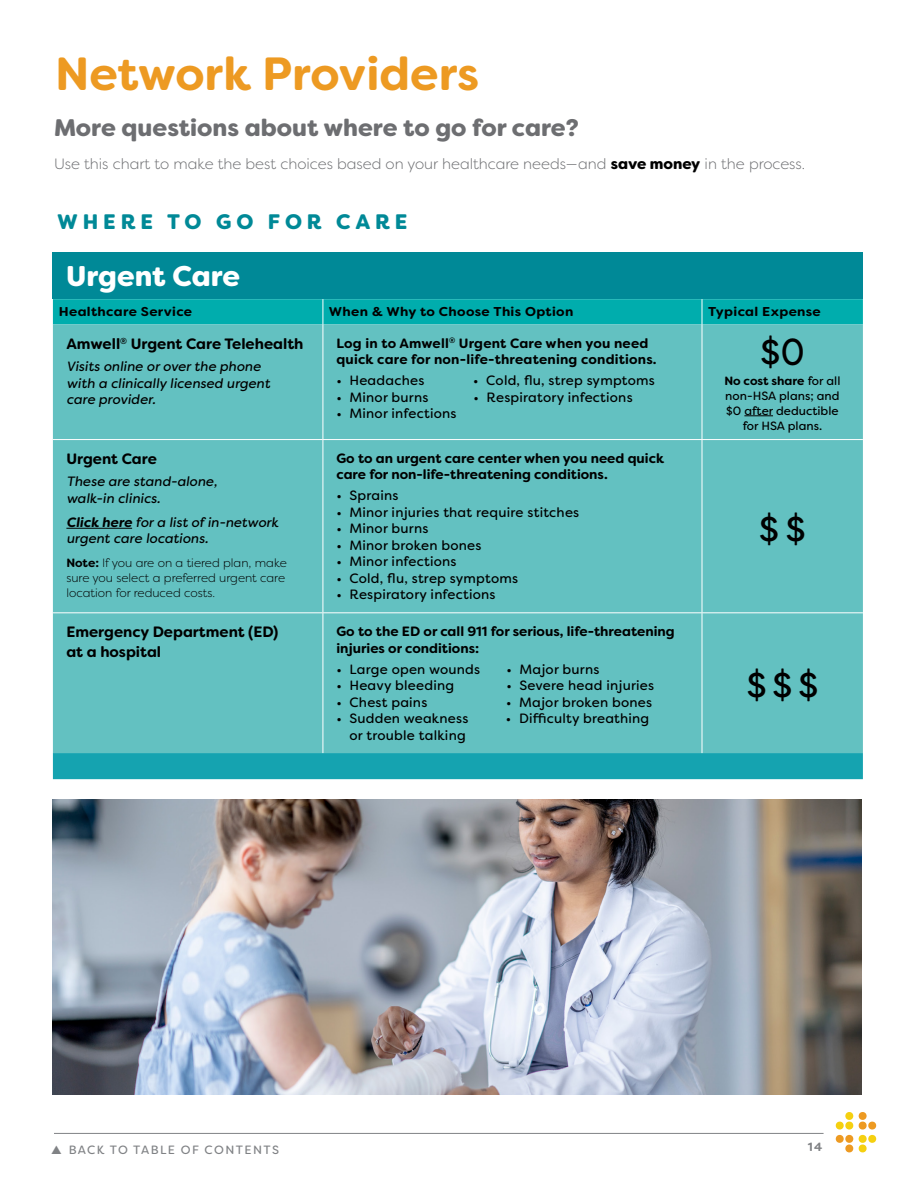
<style>
.page{position:relative;width:918px;height:1188px;background:#fff}
.page>*{position:absolute;margin:0;border:0;box-sizing:border-box;transform-origin:0 0}
.t1{font:700 46.5px "Filson Soft";letter-spacing:-.005em;color:#ed9a22}
.t2{font:37.5px "Filson Soft";color:#000}
.t3{font:900 28.5px "Filson Soft";letter-spacing:-.005em;color:#fff}
.t4{font:900 24px "Filson Soft";color:#6d6e71}
.t5{font:900 21px "Filson Soft";letter-spacing:.23em;color:#008997}
.t6{font:300 15px "Filson Soft";color:#6d6e71}
.t7{font:700 15px/19.5px "Filson Soft";color:#000}
.t8{font:13.5px/16.5px "Filson Soft";letter-spacing:.015em;color:#000}
.t9{font:700 13.5px/16.5px "Filson Soft";color:#000}
.t10{font:700 12.9px "Filson Soft";letter-spacing:.025em;color:#000;scale:1.05 1}
.t11{font:300 12px/15px "Filson Soft";color:#000}
.t12{font:12px/15px "Filson Soft";color:#000;text-align:center}
.t13{font:12px "Filson Soft";letter-spacing:.12em;color:#808285}
.t14{font:700 12px "Filson Soft";color:#808285}
.s1{font-weight:900;color:#000}
.s2{font-weight:700}
</style>
<div class="page">
<svg style="left:835px;top:1112px;width:42px;height:41px"></svg>
<hr style="left:54px;top:1133px;width:770px;height:1px;background:#808285">
<div style="left:53px;top:252px;width:810px;height:47px;background:#008997"></div>
<div style="left:53px;top:324px;width:810px;height:429px;background:#63c1c1"></div>
<div style="left:53px;top:753px;width:810px;height:26px;background:#15a3b0"></div>
<hr style="left:323px;top:324px;width:1px;height:115px;background:#fff">
<hr style="left:702px;top:324px;width:1px;height:115px;background:#fff">
<hr style="left:53px;top:439px;width:270px;height:1px;background:#fff">
<hr style="left:323px;top:439px;width:379px;height:1px;background:#fff">
<hr style="left:323px;top:440px;width:1px;height:172px;background:#fff">
<hr style="left:702px;top:439px;width:161px;height:1px;background:#fff">
<hr style="left:702px;top:440px;width:1px;height:172px;background:#fff">
<hr style="left:53px;top:612px;width:270px;height:1px;background:#fff">
<hr style="left:323px;top:612px;width:379px;height:1px;background:#fff">
<hr style="left:323px;top:613px;width:1px;height:140px;background:#fff">
<hr style="left:702px;top:612px;width:161px;height:1px;background:#fff">
<hr style="left:702px;top:613px;width:1px;height:140px;background:#fff">
<div style="left:53px;top:299px;width:810px;height:25px;background:#00adad"></div>
<svg style="left:744px;top:416px;width:29px;height:1px"></svg>
<hr style="left:66px;top:528px;width:66px;height:1px;background:#000">
<img style="left:53px;top:799px;width:808px;height:296px">
<h1 class="t1" style="left:55px;top:44px;width:426px">Network Providers</h1>
<h3 class="t4" style="left:54px;top:112px;width:526px">More questions about where to go for care?</h3>
<p class="t6" style="left:54px;top:155px;width:753px">Use this chart to make the best choices based on your healthcare needs—and <span class="s1">save money</span> in the process.</p>
<h3 class="t5" style="left:57px;top:208px;width:352px">WHERE TO GO FOR CARE</h3>
<h3 class="t3" style="left:66px;top:257px;width:175px">Urgent Care</h3>
<p class="t10" style="left:59px;top:304px;width:128px">Healthcare Service</p>
<p class="t10" style="left:329px;top:304px;width:234px">When &amp; Why to Choose This Option</p>
<p class="t10" style="left:708px;top:304px;width:109px">Typical Expense</p>
<p class="t7" style="left:66px;top:334px;width:239px">Amwell<sup>®</sup> Urgent Care Telehealth</p>
<p class="t8" style="left:66px;top:358px;width:208px">Visits online oroverthe phone with a clinically licensed urgent care provider.</p>
<h2 class="t2" style="left:760px;top:328px;width:46px">$0</h2>
<p class="t12" style="left:724px;top:373px;width:118px"><span class="s2">No cost share</span> for all non-HSA plans; and $0 after deductible for HSA plans.</p>
<p class="t9" style="left:336px;top:335px;width:322px">Log in to Amwell<sup>®</sup> Urgent Care when you need quick care for non-life-threatening conditions.</p>
<p class="t8" style="left:336px;top:372px;width:89px">• Headaches</p>
<p class="t8" style="left:473px;top:372px;width:183px">• Cold, flu, strep symptoms</p>
<p class="t8" style="left:336px;top:389px;width:94px">• Minor burns</p>
<p class="t8" style="left:474px;top:389px;width:161px">• Respiratory infections</p>
<p class="t8" style="left:336px;top:405px;width:122px">• Minor infections</p>
<p class="t7" style="left:66px;top:449px;width:92px">Urgent Care</p>
<p class="t8" style="left:66px;top:473px;width:155px">These are stand-alone, walk-in clinics.</p>
<p class="t8" style="left:66px;top:514px;width:216px"><span class="s2">Click here</span> fora list of in-network urgent care locations.</p>
<p class="t11" style="left:66px;top:556px;width:222px"><span class="s2">Note:</span> If you are on a tiered plan, make sure you select a preferred urgent care location for reduced costs.</p>
<p class="t9" style="left:336px;top:450px;width:329px">Go to an urgent care center when you need quick care for non-life-threatening conditions.</p>
<p class="t8" style="left:336px;top:487px;width:64px">• Sprains</p>
<p class="t8" style="left:336px;top:504px;width:244px">• Minor injuries that require stitches</p>
<p class="t8" style="left:336px;top:520px;width:94px">• Minor burns</p>
<p class="t8" style="left:336px;top:537px;width:147px">• Minor broken bones</p>
<p class="t8" style="left:336px;top:553px;width:122px">• Minor infections</p>
<p class="t8" style="left:336px;top:570px;width:183px">• Cold, flu, strep symptoms</p>
<p class="t8" style="left:336px;top:586px;width:161px">• Respiratory infections</p>
<p class="t7" style="left:66px;top:622px;width:214px">Emergency Department (ED) at a hospital</p>
<p class="t9" style="left:336px;top:623px;width:340px">Go to the ED or call 911 for serious, life-threatening injuries or conditions:</p>
<p class="t8" style="left:336px;top:661px;width:145px">• Large open wounds</p>
<p class="t8" style="left:506px;top:661px;width:95px">• Major burns</p>
<p class="t8" style="left:336px;top:677px;width:119px">• Heavy bleeding</p>
<p class="t8" style="left:506px;top:677px;width:149px">• Severe head injuries</p>
<p class="t8" style="left:336px;top:694px;width:92px">• Chest pains</p>
<p class="t8" style="left:506px;top:694px;width:148px">• Major broken bones</p>
<p class="t8" style="left:336px;top:710px;width:133px">• Sudden weakness</p>
<p class="t8" style="left:506px;top:710px;width:145px">• Difficulty breathing</p>
<p class="t8" style="left:350px;top:727px;width:118px">or trouble talking</p>
<h2 class="t2" style="left:759px;top:504px;width:49px">$ $</h2>
<h2 class="t2" style="left:746px;top:661px;width:74px">$ $ $</h2>
<p class="t13" style="left:51px;top:1142px;width:229px">▲ BACK TO TABLE OF CONTENTS</p>
<p class="t14" style="left:808px;top:1139px;width:16px">14</p>
</div>
